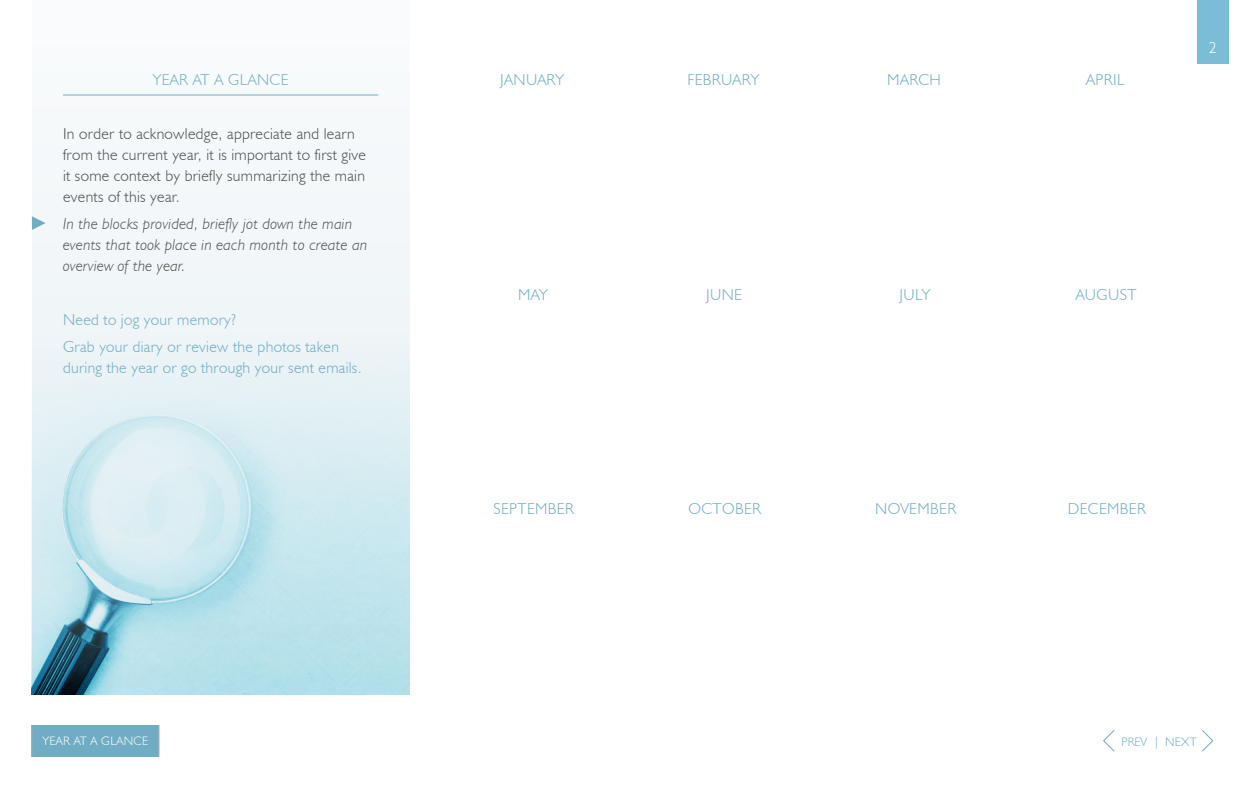
<style>
.page{position:relative;width:1260px;height:788px;background:#fff}
.page>*{position:absolute;margin:0;border:0;box-sizing:border-box;transform-origin:0 0}
.t1{font:300 15.75px/27.1px "Humanist 521 BT";letter-spacing:.02em;color:#70adc4}
.t2{font:300 15.75px/21px "Humanist 521 BT";letter-spacing:.02em;color:#4d4d4d}
.t3{font:italic 300 15.75px/21px "Humanist 521 BT";letter-spacing:.02em;color:#4d4d4d}
.t4{font:300 15.75px "Humanist 521 BT";color:#fff}
.t5{font:300 12.25px "Humanist 521 BT";letter-spacing:.025em;color:#fff}
.t6{font:300 12.25px "Humanist 521 BT";letter-spacing:.015em;color:#70adc4}
</style>
<div class="page">
<div style="left:32px;top:0;width:378px;height:694px;background:#f4f8f9"></div>
<div style="left:1197px;top:0;width:31px;height:63px;background:#7bbdd6"></div>
<hr style="left:63px;top:94px;width:315px;height:1px;background:#70adc4">
<svg style="left:32px;top:216px;width:14px;height:14px"></svg>
<img style="left:32px;top:360px;width:378px;height:334px">
<div style="left:32px;top:724px;width:127px;height:32px;background:#70adc4"></div>
<hr style="left:32px;top:724px;width:1px;height:32px;background:#b3b3b3">
<hr style="left:159px;top:724px;width:1px;height:32px;background:#b3b3b3">
<svg style="left:1103px;top:730px;width:12px;height:21px"></svg>
<svg style="left:1202px;top:730px;width:11px;height:21px"></svg>
<p class="t4" style="left:1209px;top:38px;width:9px">2</p>
<p class="t1" style="left:153px;top:66px;width:137px">YEAR AT A GLANCE</p>
<p class="t1" style="left:500px;top:66px;width:66px">JANUARY</p>
<p class="t1" style="left:687px;top:66px;width:73px">FEBRUARY</p>
<p class="t1" style="left:887px;top:66px;width:55px">MARCH</p>
<p class="t1" style="left:1086px;top:66px;width:40px">APRIL</p>
<p class="t2" style="left:63px;top:122px;width:304px">In order to acknowledge, appreciate and learn from the current year, it is important to first give it some context by briefly summarizing the main events of this year.</p>
<p class="t3" style="left:63px;top:213px;width:306px">In the blocks provided, briefly jot down the main events that took place in each month to create an overview of the year.</p>
<p class="t1" style="left:63px;top:306px;width:278px">Need to jog your memory?<br>Grab your diary or review the photos taken</p>
<p class="t1" style="left:63px;top:354px;width:300px">during the year or go through your sent emails.</p>
<p class="t1" style="left:518px;top:281px;width:31px">MAY</p>
<p class="t1" style="left:706px;top:281px;width:37px">JUNE</p>
<p class="t1" style="left:899px;top:281px;width:32px">JULY</p>
<p class="t1" style="left:1076px;top:281px;width:62px">AUGUST</p>
<p class="t1" style="left:493px;top:495px;width:82px">SEPTEMBER</p>
<p class="t1" style="left:689px;top:495px;width:74px">OCTOBER</p>
<p class="t1" style="left:875px;top:495px;width:83px">NOVEMBER</p>
<p class="t1" style="left:1068px;top:495px;width:80px">DECEMBER</p>
<p class="t5" style="left:43px;top:733px;width:107px">YEAR AT A GLANCE</p>
<p class="t6" style="left:1122px;top:734px;width:77px">PREV | NEXT</p>
</div>
